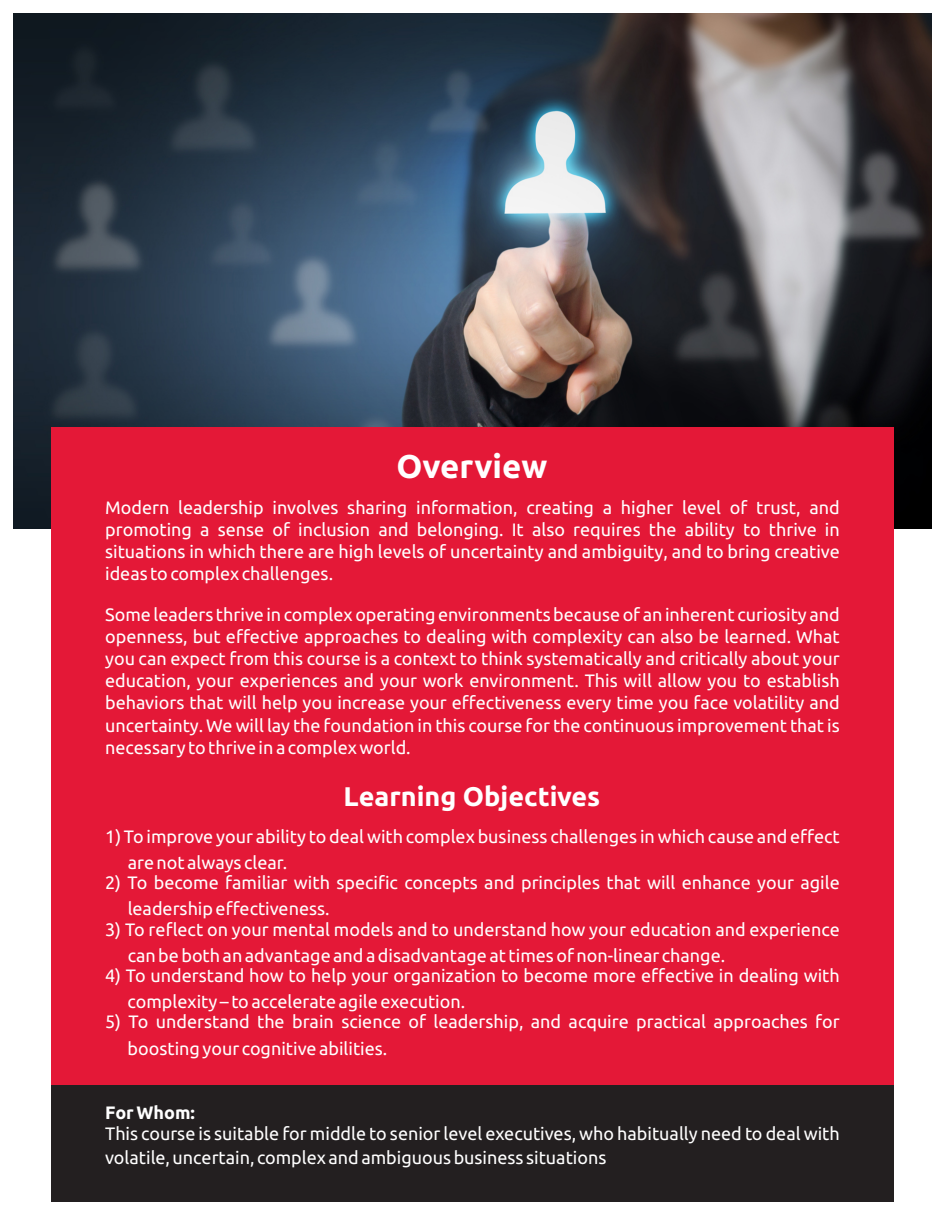
<style>
.page{position:relative;width:945px;height:1215px;background:#fff}
.page>*{position:absolute;margin:0;border:0;box-sizing:border-box;transform-origin:0 0}
.t1{font:700 33px "Ubuntu";color:#fff}
.t2{font:700 27px "Ubuntu";color:#fff}
.t3{font:18px/22.2px "Ubuntu";color:#fff}
.t4{font:700 18px "Ubuntu";color:#fff}
</style>
<div class="page">
<img style="left:14px;top:14px;width:918px;height:514px">
<div style="left:51px;top:427px;width:843px;height:775px;background:#e41837"></div>
<div style="left:51px;top:1085px;width:843px;height:117px;background:#231f20"></div>
<h1 class="t1" style="left:396px;top:453px;width:152px">Overview</h1>
<p class="t3" style="left:105px;top:497px;width:736px;text-align:justify">Modern leadership involves sharing information, creating a higher level of trust, and promoting a sense of inclusion and belonging. It also requires the ability to thrive in situations in which there are high levels of uncertainty and ambiguity, and to bring creative ideas to complex challenges.</p>
<p class="t3" style="left:105px;top:604px;width:736px;text-align:justify">Some leaders thrive in complex operating environments because of an inherent curiosity and openness, but effective approaches to dealing with complexity can also be learned. What you can expect from this course is a context to think systematically and critically about your education, your experiences and your work environment. This will allow you to establish behaviors that will help you increase your effectiveness every time you face volatility and uncertainty. We will lay the foundation in this course for the continuous improvement that is necessary to thrive in a complex world.</p>
<h2 class="t2" style="left:344px;top:785px;width:258px">Learning Objectives</h2>
<p class="t3" style="left:128px;top:824px;width:714px;line-height:26.2px;text-indent:-22px">1) To improve your ability to deal with complex business challenges in which cause and effect are not always clear.</p>
<p class="t3" style="left:128px;top:871px;width:714px;line-height:26.2px;text-indent:-22px">2) To become familiar with specific concepts and principles that will enhance your agile leadership effectiveness.</p>
<p class="t3" style="left:128px;top:917px;width:714px;line-height:26.2px;text-indent:-22px">3) To reflect on your mental models and to understand how your education and experience can be both an advantage and a disadvantage at times of non-linear change.</p>
<p class="t3" style="left:128px;top:964px;width:714px;line-height:26.2px;text-indent:-22px">4) To understand how to help your organization to become more effective in dealing with complexity – to accelerate agile execution.</p>
<p class="t3" style="left:128px;top:1010px;width:714px;line-height:26.2px;text-indent:-22px">5) To understand the brain science of leadership, and acquire practical approaches for boosting your cognitive abilities.</p>
<p class="t4" style="left:105px;top:1105px;width:91px">For Whom:</p>
<p class="t3" style="left:105px;top:1122px;width:736px;line-height:24.2px">This course is suitable for middle to senior level executives, who habitually need to deal with volatile, uncertain, complex and ambiguous business situations</p>
</div>
